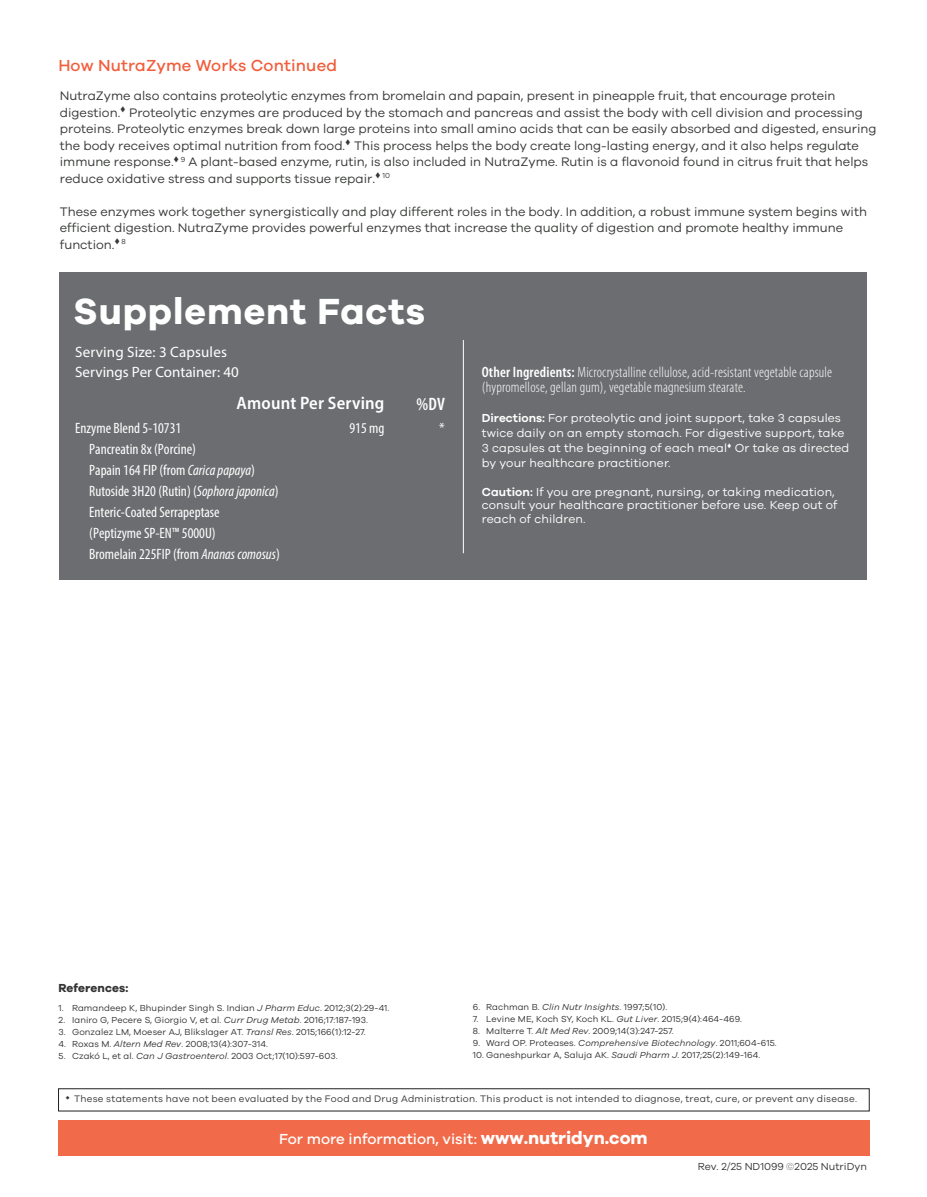
<style>
.page{position:relative;width:927px;height:1197px;background:#fff}
.page>*{position:absolute;margin:0;border:0;box-sizing:border-box;transform-origin:0 0}
.t1{font:700 37.5px "Galano Grotesque";letter-spacing:.025em;color:#fff}
.t2{font:600 semi-condensed 18px "Myriad Pro";letter-spacing:.01em;color:#fff}
.t3{font:600 condensed 18px "Myriad Pro";color:#fff}
.t4{font:500 16.5px "Galano Grotesque";letter-spacing:.01em;color:#f15e3c}
.t5{font:condensed 15px "Myriad Pro";color:#fff}
.t6{font:300 condensed 15px/15px "Myriad Pro";letter-spacing:.01em;color:#fff}
.t7{font:15px "Myriad Pro";letter-spacing:.005em;color:#fff}
.t8{font:500 15px "Galano Grotesque";color:#fff}
.t9{font:12.75px/16.5px "Galano Grotesque";color:#363936}
.t10{font:12px/15px "Galano Grotesque";letter-spacing:.01em;color:#fff}
.t11{font:700 12px "Galano Grotesque";letter-spacing:.01em;color:#323332}
.t12{font:10.5px "Galano Grotesque";color:#363936}
.t13{font:9.75px "Galano Grotesque";letter-spacing:.025em;color:#363936}
.t14{font:9px "Galano Grotesque";letter-spacing:.01em;color:#323332}
.t15{font:7.5px "Galano Grotesque";color:#363a36}
.s1{font-size:13.5px}
.s2{font-style:italic}
.s3{font-weight:600}
.s4{font-weight:700;font-size:18px}
.s5{color:#818280}
</style>
<div class="page">
<div style="left:58px;top:1120px;width:811px;height:36px;background:#f16b4a"></div>
<div style="left:60px;top:272px;width:807px;height:307px;background:#6c6d70"></div>
<div style="left:58px;top:1088px;width:811px;height:23px;border:1px solid #231f20"></div>
<hr style="left:463px;top:340px;width:1px;height:213px;background:#fff">
<p class="t4" style="left:58px;top:56px;width:280px">How NutraZyme Works Continued</p>
<p class="t9" style="left:60px;top:87px;width:818px">NutraZyme also contains proteolytic enzymes from bromelain and papain, present in pineapple fruit, that encourage protein digestion.<sup>▼</sup> Proteolytic enzymes are produced by the stomach and pancreas and assist the body with cell division and processing proteins. Proteolytic enzymes break down large proteins into small amino acids that can be easily absorbed and digested, ensuring the body receives optimal nutrition from food.<sup>▼</sup> This process helps the body create long-lasting energy, and it also helps regulate immune response.<sup>▼</sup> <sup>9</sup> A plant-based enzyme, rutin, is also included in NutraZyme. Rutin is a flavonoid found in citrus fruit that helps reduce oxidative stress and supports tissue repair<span class="s1">.</span><sup>▼</sup></p>
<p class="t15" style="left:382px;top:171px;width:9px">10</p>
<p class="t9" style="left:60px;top:203px;width:808px">These enzymes work together synergistically and play different roles in the body. In addition, a robust immune system begins with efficient digestion. NutraZyme provides powerful enzymes that increase the quality of digestion and promote healthy immune function.<sup>▼</sup></p>
<p class="t15" style="left:121px;top:237px;width:6px">8</p>
<p class="t1" style="left:74px;top:289px;width:353px">Supplement Facts</p>
<p class="t7" style="left:75px;top:343px;width:153px">Serving Size: 3 Capsules</p>
<p class="t7" style="left:75px;top:363px;width:165px">Servings Per Container: 40</p>
<p class="t2" style="left:237px;top:391px;width:149px">Amount Per Serving</p>
<p class="t3" style="left:416px;top:393px;width:30px">%DV</p>
<p class="t5" style="left:75px;top:419px;width:108px">Enzyme Blend 5-10731</p>
<p class="t5" style="left:89px;top:440px;width:108px">Pancreatin 8x (Porcine)</p>
<p class="t5" style="left:89px;top:461px;width:167px">Papain 164 FIP (from <span class="s2">Carica papaya</span>)</p>
<p class="t5" style="left:89px;top:482px;width:191px">Rutoside 3H20 (Rutin) (<span class="s2">Sophora japonica</span>)</p>
<p class="t5" style="left:89px;top:503px;width:132px">Enteric-Coated Serrapeptase</p>
<p class="t5" style="left:89px;top:524px;width:128px">(Peptizyme SP-EN™ 5000U)</p>
<p class="t5" style="left:89px;top:545px;width:192px">Bromelain 225FIP (from <span class="s2">Ananas comosus</span>)</p>
<p class="t5" style="left:349px;top:419px;width:36px">915 mg</p>
<p class="t5" style="left:439px;top:419px;width:7px">*</p>
<p class="t6" style="left:482px;top:364px;width:352px"><span class="s3">Other Ingredients:</span> Microcrystalline cellulose, acid-resistant vegetable capsule (hypromellose, gellan gum), vegetable magnesium stearate.</p>
<p class="t10" style="left:482px;top:410px;width:369px"><span class="s3">Directions:</span> For proteolytic and joint support, take 3 capsules twice daily on an empty stomach. For digestive support, take 3 capsules at the beginning of each meal▼ Or take as directed by your healthcare practitioner.</p>
<p class="t10" style="left:482px;top:484px;width:357px;line-height:13.5px"><span class="s3">Caution:</span> If you are pregnant, nursing, or taking medication, consult your healthcare practitioner before use. Keep out of reach of children.</p>
<p class="t11" style="left:59px;top:980px;width:71px">References:</p>
<p class="t14" style="left:59px;top:1002px;width:332px">1. Ramandeep K, Bhupinder Singh S. Indian <span class="s2">J Pharm Educ</span>. 2012;3(2):29-41.</p>
<p class="t14" style="left:59px;top:1014px;width:311px">2. Ianiro G, Pecere S, Giorgio V, et al. <span class="s2">Curr Drug Metab</span>. 2016;17:187-193.</p>
<p class="t14" style="left:59px;top:1026px;width:308px">3. Gonzalez LM, Moeser AJ, Blikslager AT. <span class="s2">Transl Res</span>. 2015;166(1):12-27.</p>
<p class="t14" style="left:59px;top:1038px;width:211px">4. Roxas M. <span class="s2">Altern Med Rev</span>. 2008;13(4):307-314.</p>
<p class="t14" style="left:59px;top:1050px;width:281px">5. Czakó L, et al. <span class="s2">Can J Gastroenterol</span>. 2003 Oct;17(10):597-603.</p>
<p class="t14" style="left:473px;top:1002px;width:196px">6. Rachman B. <span class="s2">Clin Nutr Insights</span>. 1997;5(10).</p>
<p class="t14" style="left:473px;top:1014px;width:271px">7. Levine ME, Koch SY, Koch KL. <span class="s2">Gut Liver</span>. 2015;9(4):464-469.</p>
<p class="t14" style="left:473px;top:1026px;width:202px">8. Malterre T. <span class="s2">Alt Med Rev</span>. 2009;14(3):247-257.</p>
<p class="t14" style="left:473px;top:1038px;width:305px">9. Ward OP. Proteases. <span class="s2">Comprehensive Biotechnology</span>. 2011;604-615.</p>
<p class="t14" style="left:473px;top:1050px;width:289px">10. Ganeshpurkar A, Saluja AK. <span class="s2">Saudi Pharm J</span>. 2017;25(2):149-164.</p>
<p class="t13" style="left:74px;top:1093px;width:784px">These statements have not been evaluated by the Food and Drug Administration. This product is not intended to diagnose, treat, cure, or prevent any disease.</p>
<p class="t8" style="left:279px;top:1129px;width:370px">For more information, visit: <span class="s4">www.nutridyn.com</span></p>
<p class="t12" style="left:698px;top:1160px;width:170px">Rev. 2/25 ND1099 <span class="s5">©</span>2025 NutriDyn</p>
</div>
